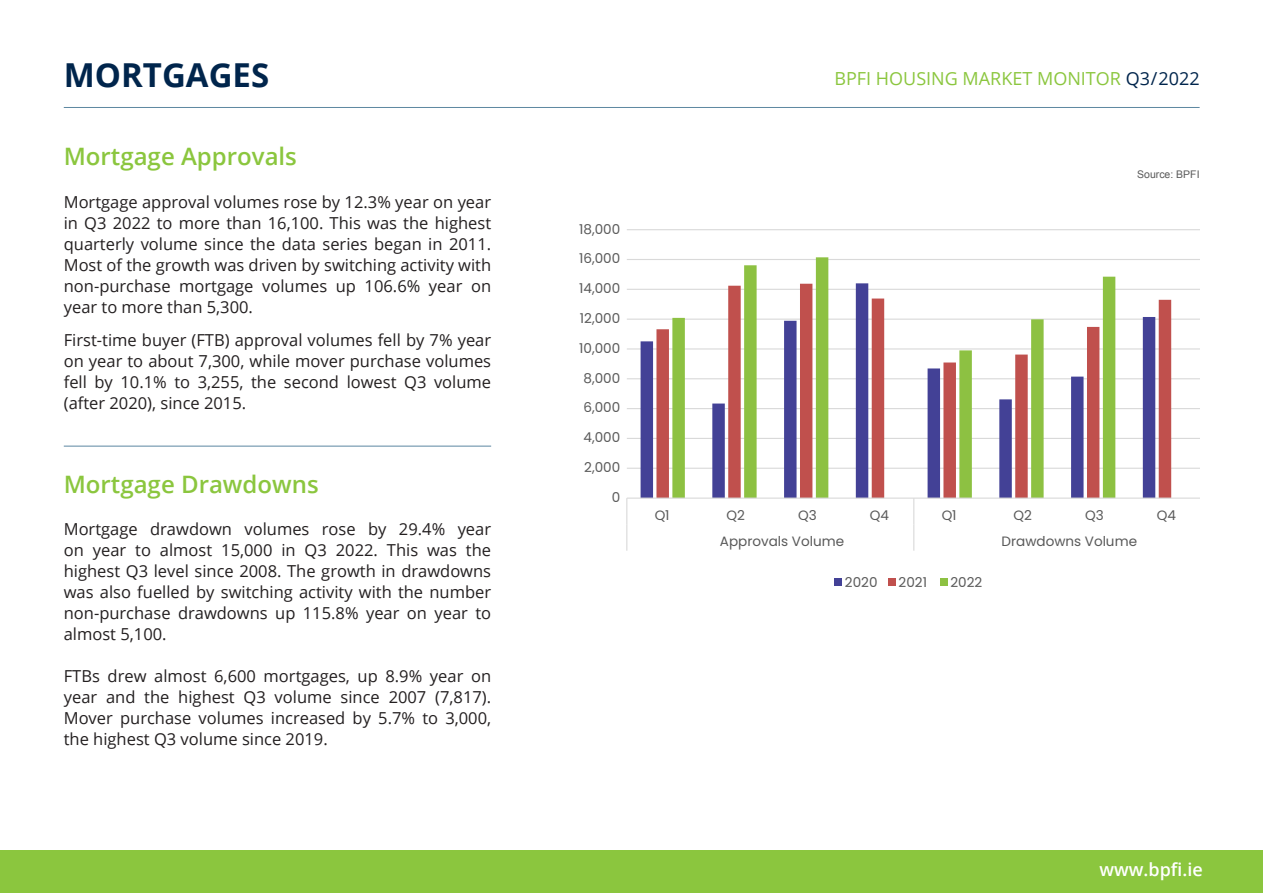
<style>
.page{position:relative;width:1263px;height:893px;background:#fff}
.page>*{position:absolute;margin:0;border:0;box-sizing:border-box;transform-origin:0 0}
.t1{font:700 33px "Open Sans";color:#00254c}
.t2{font:600 24px "Open Sans";color:#8bc63e}
.t3{font:18px "Open Sans";color:#8bc63e}
.t4{font:600 18px "Open Sans";color:#fff}
.t5{font:16.5px/21px "Open Sans";color:#231f20;text-align:justify}
.t6{font:13.5px "Poppins";color:#595959}
.t7{font:10.5px "Arial";color:#595959}
.s1{color:#00254c}
</style>
<div class="page">
<div style="left:0;top:850px;width:1263px;height:43px;background:#8bc63e"></div>
<hr style="left:64px;top:107px;width:1135px;height:1px;background:#5c87a1">
<hr style="left:64px;top:446px;width:427px;height:1px;background:#5c87a1">
<hr style="left:627px;top:468px;width:572px;height:1px;background:#d9d9d9">
<hr style="left:627px;top:438px;width:572px;height:1px;background:#d9d9d9">
<hr style="left:627px;top:408px;width:572px;height:1px;background:#d9d9d9">
<hr style="left:627px;top:378px;width:572px;height:1px;background:#d9d9d9">
<hr style="left:627px;top:348px;width:572px;height:2px;background:#d9d9d9">
<hr style="left:627px;top:319px;width:572px;height:1px;background:#d9d9d9">
<hr style="left:627px;top:289px;width:572px;height:1px;background:#d9d9d9">
<hr style="left:627px;top:259px;width:572px;height:1px;background:#d9d9d9">
<hr style="left:627px;top:229px;width:572px;height:1px;background:#d9d9d9">
<svg style="left:641px;top:283px;width:475px;height:215px;fill:#434196"></svg>
<svg style="left:656px;top:284px;width:515px;height:214px"></svg>
<svg style="left:672px;top:257px;width:443px;height:241px"></svg>
<hr style="left:627px;top:498px;width:572px;height:1px;background:#d9d9d9">
<svg style="left:626px;top:498px;width:1px;height:53px"></svg>
<svg style="left:913px;top:499px;width:1px;height:52px"></svg>
<div style="left:834px;top:578px;width:8px;height:7px;background:#434196"></div>
<div style="left:888px;top:578px;width:7px;height:7px;background:#c0504d"></div>
<div style="left:940px;top:578px;width:7px;height:7px;background:#8dc142"></div>
<p class="t1" style="left:64px;top:51px;width:207px">MORTGAGES</p>
<p class="t2" style="left:64px;top:140px;width:235px">Mortgage Approvals</p>
<p class="t5" style="left:64px;top:191px;width:429px">Mortgage approval volumes rose by 12.3% year on year in Q3 2022 to more than 16,100. This was the highest quarterly volume since the data series began in 2011.<br>Most of the growth was driven by switching activity with non-purchase mortgage volumes up 106.6% year on year to more than 5,300.</p>
<p class="t5" style="left:64px;top:329px;width:429px">First-time buyer (FTB) approval volumes fell by 7% year on year to about 7,300, while mover purchase volumes fell by 10.1% to 3,255, the second lowest Q3 volume (after 2020), since 2015.</p>
<p class="t2" style="left:64px;top:467px;width:256px">Mortgage Drawdowns</p>
<p class="t5" style="left:64px;top:518px;width:429px">Mortgage drawdown volumes rose by 29.4% year on year to almost 15,000 in Q3 2022. This was the highest Q3 level since 2008. The growth in drawdowns was also fuelled by switching activity with the number non-purchase drawdowns up 115.8% year on year to almost 5,100.</p>
<p class="t5" style="left:64px;top:665px;width:429px">FTBs drew almost 6,600 mortgages, up 8.9% year on year and the highest Q3 volume since 2007 (7,817).<br>Mover purchase volumes increased by 5.7% to 3,000, the highest Q3 volume since 2019.</p>
<p class="t6" style="left:579px;top:221px;width:43px">18,000</p>
<p class="t6" style="left:579px;top:251px;width:43px">16,000</p>
<p class="t6" style="left:579px;top:281px;width:43px">14,000</p>
<p class="t6" style="left:580px;top:310px;width:42px">12,000</p>
<p class="t6" style="left:579px;top:340px;width:43px">10,000</p>
<p class="t6" style="left:583px;top:370px;width:38px">8,000</p>
<p class="t6" style="left:583px;top:400px;width:38px">6,000</p>
<p class="t6" style="left:583px;top:430px;width:38px">4,000</p>
<p class="t6" style="left:584px;top:460px;width:38px">2,000</p>
<p class="t6" style="left:612px;top:489px;width:10px">0</p>
<p class="t3" style="left:834px;top:66px;width:367px">BPFI HOUSING MARKET MONITOR <span class="s1">Q3/2022</span></p>
<p class="t7" style="left:1137px;top:167px;width:64px">Source: BPFI</p>
<p class="t6" style="left:655px;top:507px;width:16px">Q1</p>
<p class="t6" style="left:726px;top:507px;width:20px">Q2</p>
<p class="t6" style="left:798px;top:507px;width:20px">Q3</p>
<p class="t6" style="left:870px;top:507px;width:21px">Q4</p>
<p class="t6" style="left:942px;top:507px;width:16px">Q1</p>
<p class="t6" style="left:1013px;top:507px;width:20px">Q2</p>
<p class="t6" style="left:1085px;top:507px;width:20px">Q3</p>
<p class="t6" style="left:1157px;top:507px;width:21px">Q4</p>
<p class="t6" style="left:720px;top:533px;width:126px">Approvals Volume</p>
<p class="t6" style="left:1002px;top:533px;width:137px">Drawdowns Volume</p>
<p class="t6" style="left:845px;top:574px;width:34px">2020</p>
<p class="t6" style="left:899px;top:574px;width:30px">2021</p>
<p class="t6" style="left:950px;top:574px;width:33px">2022</p>
<p class="t4" style="left:1099px;top:857px;width:105px">www.bpfi.ie</p>
</div>
